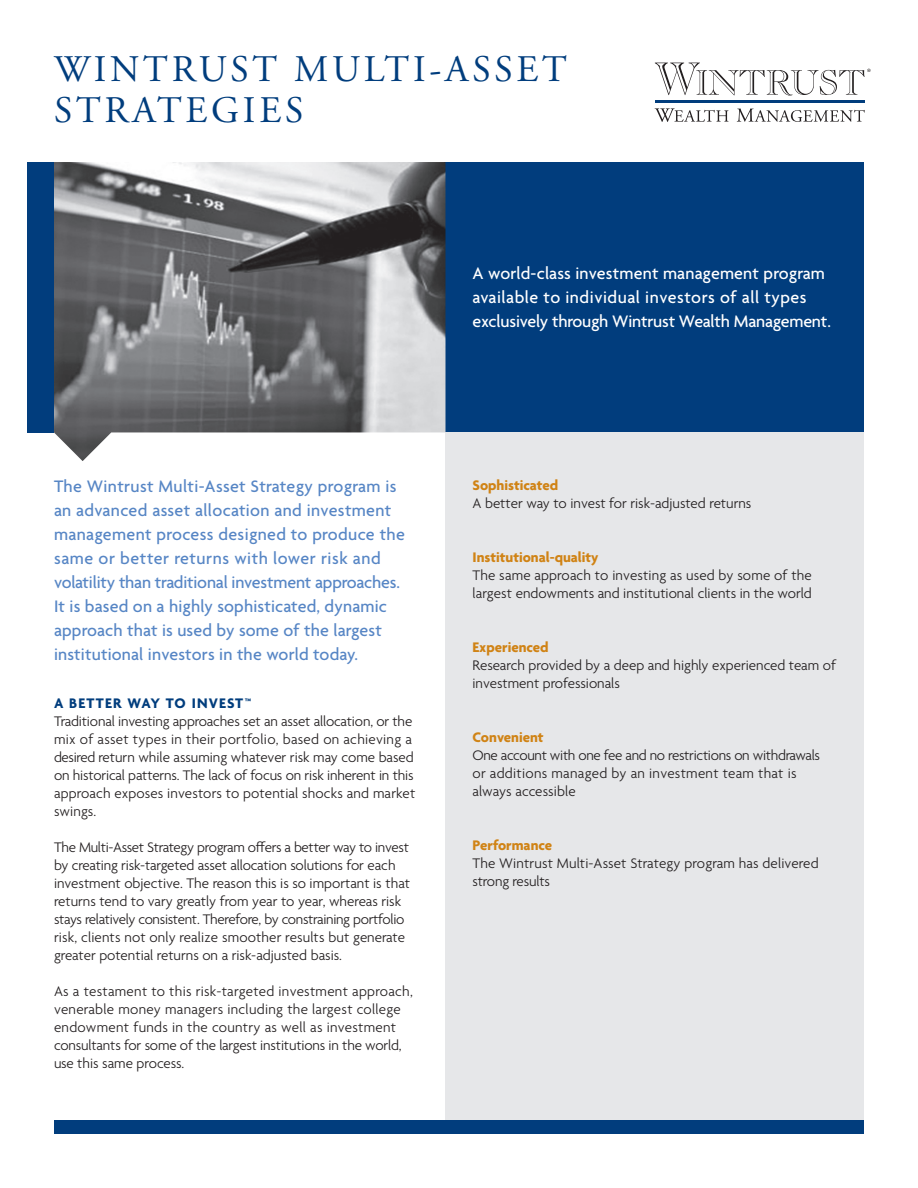
<style>
.page{position:relative;width:918px;height:1188px;background:#fff}
.page>*{position:absolute;margin:0;border:0;box-sizing:border-box;transform-origin:0 0}
.Doc_Title{font:37.5px/40.5px "Adobe Garamond";letter-spacing:.1em;color:#013d7d}
.Callout_within_Body{font:500 18px/24px "Agenda";letter-spacing:.01em;color:#5786c5}
.Callout_BlueBar{font:500 18px/24px "Agenda";letter-spacing:.01em;color:#fff}
.Body_Copy{font:300 15px/18px "Agenda";color:#231f20}
.Body_Copy-2{font:300 15px/18px "Agenda";letter-spacing:.02em;color:#231f20}
.Body_Sidebar_Callout{font:700 15px "Agenda";color:#d08315}
.Content_Header_no_pr{font:700 15px "Agenda";letter-spacing:.08em;color:#013d7d}
</style>
<div class="page">
<div style="left:446px;top:418px;width:418px;height:716px;background:#e6e7e9"></div>
<div style="left:445px;top:162px;width:419px;height:270px;background:#013d7d"></div>
<img style="left:54px;top:162px;width:392px;height:299px">
<div style="left:54px;top:1120px;width:810px;height:14px;background:#013d7d"></div>
<hr style="left:655px;top:100px;width:210px;height:3px;background:#013d7d">
<svg style="left:655px;top:63px;width:216px;height:33px"></svg>
<svg style="left:655px;top:108px;width:74px;height:14px"></svg>
<svg style="left:737px;top:109px;width:128px;height:13px"></svg>
<div style="left:27px;top:162px;width:27px;height:270px;background:#013d7d"></div>
<p class="Doc_Title" style="left:54px;top:50px;width:515px">WINTRUST MULTI-ASSET<br>STRATEGIES</p>
<p class="Callout_BlueBar" style="left:472px;top:263px;width:360px">A world-class investment management program available to individual investors of all types exclusively through Wintrust Wealth Management.</p>
<p class="Callout_within_Body" style="left:54px;top:476px;width:352px">The Wintrust Multi-Asset Strategy program is an advanced asset allocation and investment management process designed to produce the same or better returns with lower risk and volatility than traditional investment approaches.<br>It is based on a highly sophisticated, dynamic approach that is used by some of the largest institutional investors in the world today.</p>
<p class="Content_Header_no_pr" style="left:54px;top:696px;width:199px">A BETTER WAY TO INVEST™</p>
<p class="Body_Copy" style="left:54px;top:714px;width:363px">Traditional investing approaches set an asset allocation, or the mix of asset types in their portfolio, based on achieving a desired return while assuming whatever risk may come based on historical patterns. The lack of focus on risk inherent in this approach exposes investors to potential shocks and market swings.</p>
<p class="Body_Copy" style="left:54px;top:840px;width:358px">The Multi-Asset Strategy program offers a better way to invest by creating risk-targeted asset allocation solutions for each investment objective. The reason this is so important is that returns tend to vary greatly from year to year, whereas risk stays relatively consistent. Therefore, by constraining portfolio risk, clients not only realize smoother results but generate greater potential returns on a risk-adjusted basis.</p>
<p class="Body_Copy-2" style="left:54px;top:984px;width:360px">As a testament to this risk-targeted investment approach, venerable money managers including the largest college endowment funds in the country as well as investment consultants for some of the largest institutions in the world, use this same process.</p>
<p class="Body_Sidebar_Callout" style="left:472px;top:477px;width:87px">Sophisticated</p>
<p class="Body_Copy" style="left:472px;top:495px;width:280px">A better way to invest for risk-adjusted returns</p>
<p class="Body_Sidebar_Callout" style="left:472px;top:549px;width:128px">Institutional-quality</p>
<p class="Body_Copy" style="left:472px;top:567px;width:341px">The same approach to investing as used by some of the largest endowments and institutional clients in the world</p>
<p class="Body_Sidebar_Callout" style="left:472px;top:639px;width:78px">Experienced</p>
<p class="Body_Copy" style="left:472px;top:657px;width:365px">Research provided by a deep and highly experienced team of investment professionals</p>
<p class="Body_Sidebar_Callout" style="left:472px;top:729px;width:73px">Convenient</p>
<p class="Body_Copy" style="left:472px;top:747px;width:349px">One account with one fee and no restrictions on withdrawals or additions managed by an investment team that is always accessible</p>
<p class="Body_Sidebar_Callout" style="left:472px;top:837px;width:81px">Performance</p>
<p class="Body_Copy" style="left:472px;top:855px;width:348px">The Wintrust Multi-Asset Strategy program has delivered strong results</p>
</div>
